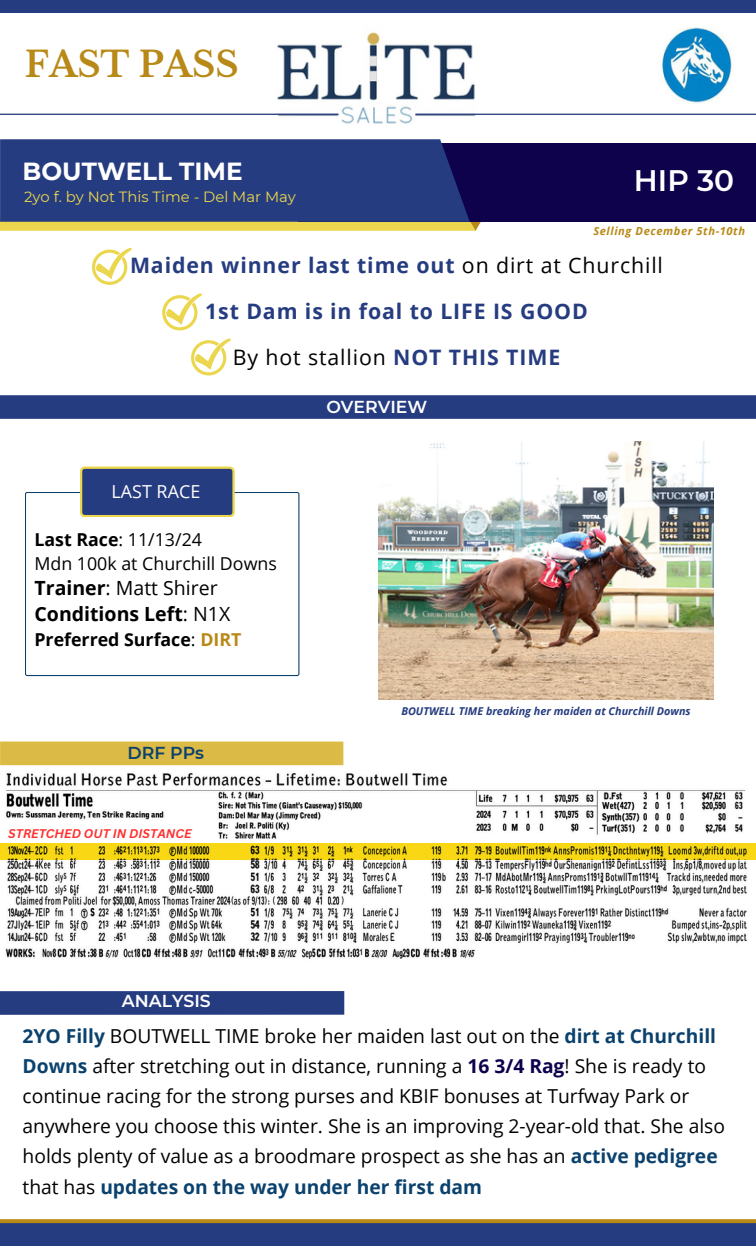
<style>
.page{position:relative;width:756px;height:1246px;background:#fff}
.page>*{position:absolute;margin:0;border:0;box-sizing:border-box;transform-origin:0 0}
.t1{font:700 35px "Libre Baskerville";color:#b88917}
.t2{font:600 29.57px "Montserrat";color:#fff}
.t3{font:700 24.68px "Montserrat";color:#fff}
.t4{font:700 21.35px/45.9px "Open Sans";letter-spacing:.04em;color:#263c80;text-align:center}
.t5{font:19.6px "Open Sans";color:#000}
.t6{font:700 19.6px "Open Sans";color:#000}
.t7{font:19.25px/30.1px "Open Sans";color:#000}
.t8{font:17.85px "Open Sans";color:#000}
.t9{font:700 17.85px "Open Sans";color:#000}
.t10{font:17.85px "Open Sans";color:#fff}
.t11{font:600 17.32px "Montserrat";color:#fff}
.t12{font:600 17.32px "Montserrat";color:#0b416d}
.t13{font:14.88px "Montserrat";color:#ebd64d}
.t14{font:italic 700 12.25px "Canva Sans";color:#ff3131}
.t15{font:italic 700 11.2px "Open Sans";letter-spacing:.055em;color:#b88917}
.t16{font:italic 700 10.85px "Open Sans";color:#263c80}
.s1{font-weight:400;color:#000}
.s2{font-weight:700}
.s3{font-weight:400}
.s4{color:#b88917}
.s5{font-weight:700;color:#0b416d}
.s6{font-weight:700;color:#0f024d}
</style>
<div class="page">
<img style="left:276px;top:32px;width:199px;height:92px">
<hr style="left:415px;top:114px;width:341px;height:1px;background:#263c80">
<div style="left:0;top:0;width:756px;height:12px;background:#263c80"></div>
<div style="left:0;top:1223px;width:756px;height:22px;background:#263c80"></div>
<hr style="left:0;top:114px;width:339px;height:1px;background:#263c80">
<svg style="left:0;top:1219px;width:756px;height:4px;background:#bb8e21"></svg>
<svg style="left:0;top:222px;width:481px;height:9px;background:#ebd651"></svg>
<div style="left:298px;top:143px;width:458px;height:79px;background:#0f024d"></div>
<div style="left:0;top:139px;width:470px;height:83px;background:#263c80"></div>
<div style="left:0;top:395px;width:756px;height:24px;background:#263c80"></div>
<svg style="left:25px;top:492px;width:274px;height:184px"></svg>
<svg style="left:80px;top:466px;width:155px;height:51px;background:#3e4f7b"></svg>
<svg style="left:162px;top:293px;width:40px;height:37px"></svg>
<div style="left:0;top:741px;width:343px;height:24px;background:#dbba45"></div>
<svg style="left:92px;top:248px;width:39px;height:37px"></svg>
<svg style="left:191px;top:338px;width:39px;height:37px"></svg>
<img style="left:662px;top:28px;width:70px;height:76px">
<img style="left:0;top:773px;width:756px;height:186px">
<img style="left:378px;top:441px;width:336px;height:259px">
<div style="left:0;top:991px;width:344px;height:24px;background:#263c80"></div>
<img style="left:0;top:843px;width:756px;height:16px">
<p class="t1" style="left:25px;top:43px;width:215px">FAST PASS</p>
<p class="t3" style="left:23px;top:156px;width:222px">BOUTWELL TIME</p>
<h1 class="t13" style="left:24px;top:188px;width:273px">2yo f. by Not This Time - Del Mar May</h1>
<h3 class="t2" style="left:634px;top:162px;width:102px">HIP 30</h3>
<p class="t15" style="left:593px;top:222px;width:153px">Selling December 5th-10th</p>
<p class="t4" style="left:130px;top:242px;width:535px">Maiden winner last time out <span class="s1">on dirt at Churchill<br></span>1st Dam is in foal to LIFE IS GOOD<br><span class="s1">By hot stallion</span> NOT THIS TIME</p>
<p class="t10" style="left:112px;top:478px;width:90px">LAST RACE</p>
<p class="t8" style="left:34px;top:527px;width:169px"><span class="s2">Last Race</span>: 11/13/24</p>
<h2 class="t8" style="left:34px;top:550px;width:244px">Mdn 100k at Churchill Downs</h2>
<p class="t5" style="left:34px;top:573px;width:185px"><span class="s2">Trainer</span>: Matt Shirer</p>
<p class="t6" style="left:34px;top:600px;width:197px">Conditions Left<span class="s3">: N1X</span></p>
<h4 class="t9" style="left:34px;top:626px;width:208px">Preferred Surface<span class="s3">:</span> <span class="s4">DIRT</span></h4>
<p class="t12" style="left:128px;top:742px;width:78px">DRF PPs</p>
<h6 class="t14" style="left:8px;top:825px;width:185px">STRETCHED OUT IN DISTANCE</h6>
<p class="t11" style="left:326px;top:396px;width:102px">OVERVIEW</p>
<p class="t16" style="left:401px;top:703px;width:291px">BOUTWELL TIME breaking her maiden at Churchill Downs</p>
<h5 class="t11" style="left:122px;top:990px;width:90px">ANALYSIS</h5>
<p class="t7" style="left:23px;top:1020px;width:704px"><span class="s5">2YO Filly</span> BOUTWELL TIME broke her maiden last out on the <span class="s5">dirt at Churchill Downs</span> after stretching out in distance, running a <span class="s6">16 3/4 Rag</span>! She is ready to continue racing for the strong purses and KBIF bonuses at Turfway Park or anywhere you choose this winter. She is an improving 2-year-old that. She also holds plenty of value as a broodmare prospect as she has an <span class="s5">active pedigree </span>that has <span class="s5">updates on the way under her first dam</span></p>
</div>
